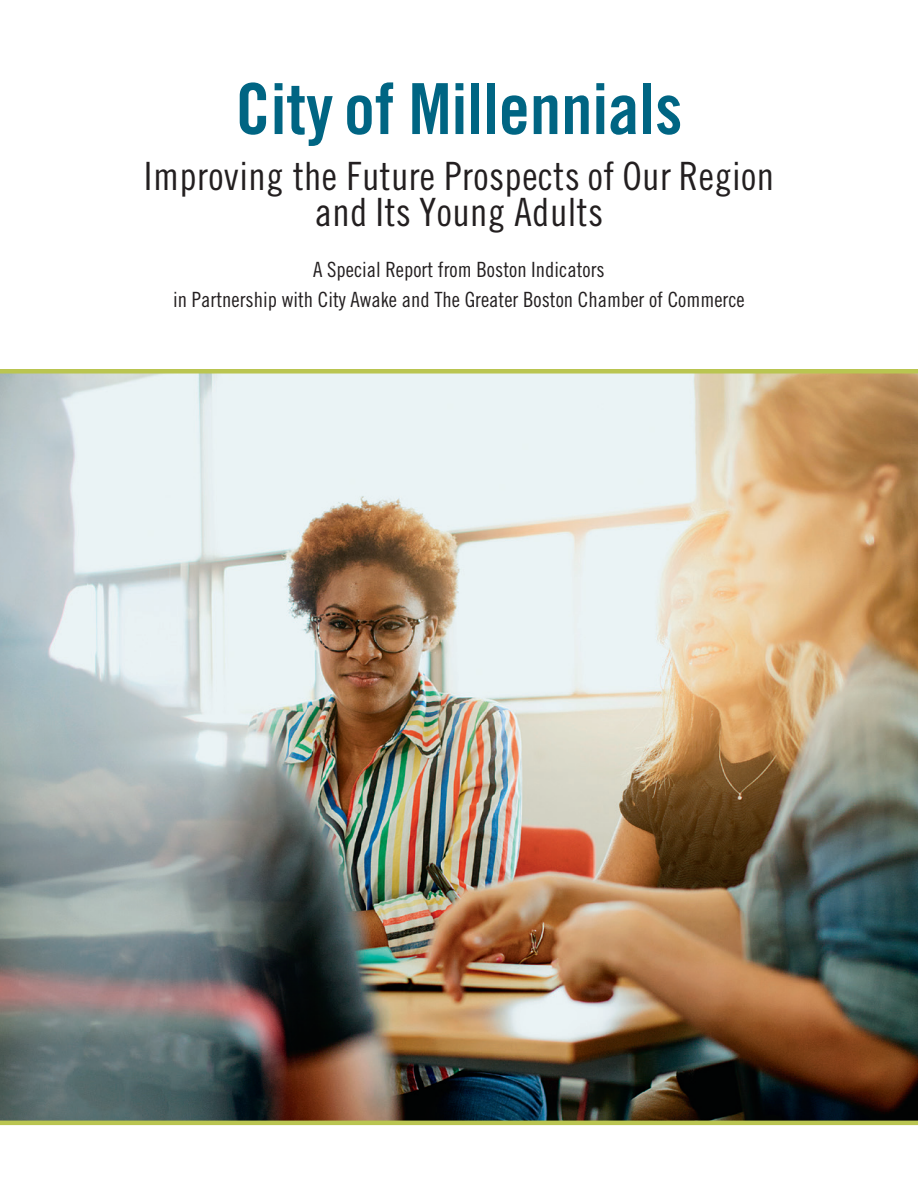
<style>
.page{position:relative;width:918px;height:1188px;background:#fff}
.page>*{position:absolute;margin:0;border:0;box-sizing:border-box;transform-origin:0 0}
.t1{font:70.5px "Trade Gothic Bold Cond Twenty";color:#006583}
.t2{font:39px/36px "Trade Gothic Cond Eighteen";letter-spacing:.01em;color:#231f20;text-align:center}
.t3{font:21px/30px "Trade Gothic Cond Eighteen";color:#231f20;text-align:center}
</style>
<div class="page">
<img style="left:0;top:369px;width:918px;height:756px">
<h1 class="t1" style="left:235px;top:66px;width:449px">City of Millennials</h1>
<h2 class="t2" style="left:144px;top:158px;width:632px">Improving the Future Prospects of Our Region and Its Young Adults</h2>
<p class="t3" style="left:173px;top:254px;width:573px">A Special Report from Boston Indicators<br>in Partnership with City Awake and The Greater Boston Chamber of Commerce</p>
</div>
